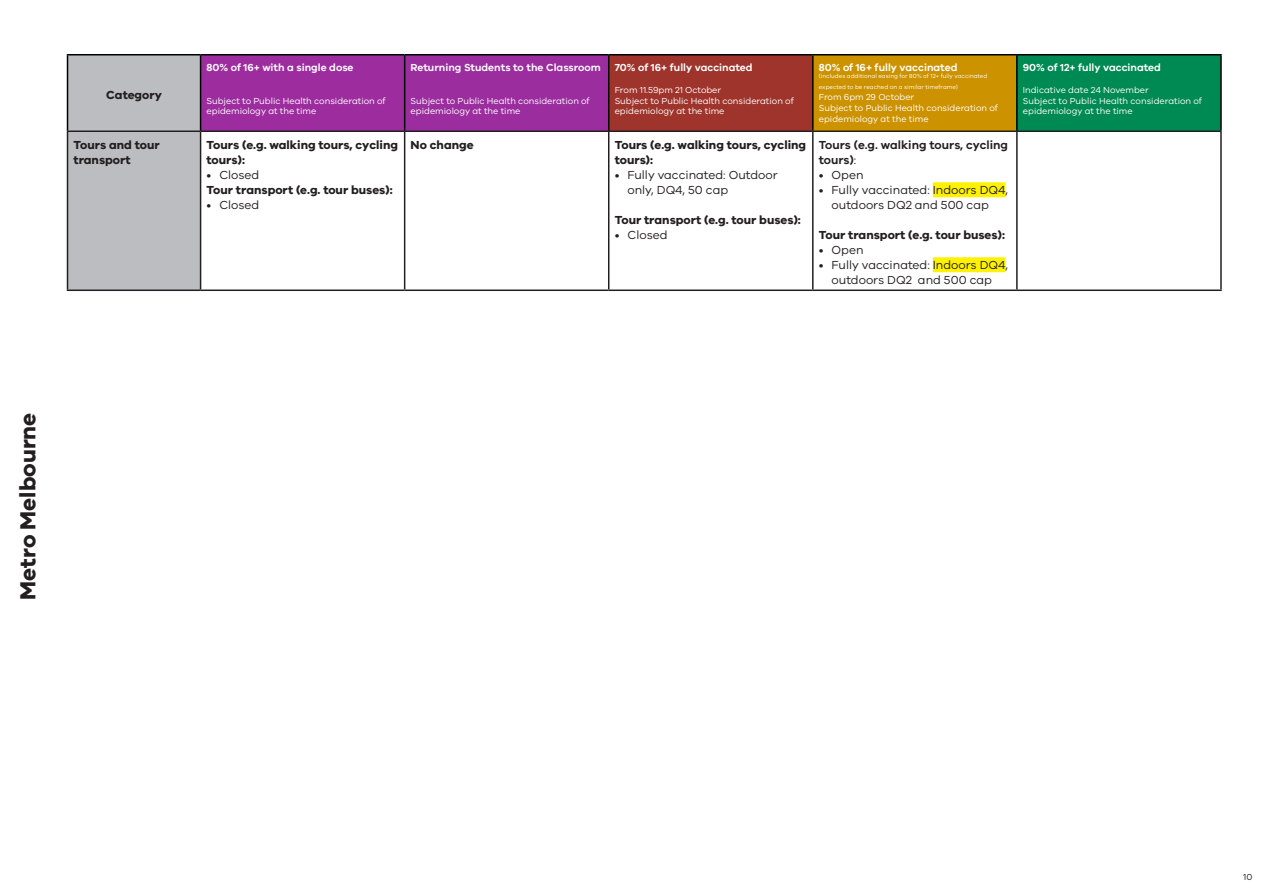
<style>
.page{position:relative;width:1263px;height:893px;background:#fff}
.page>*{position:absolute;margin:0;border:0;box-sizing:border-box;transform-origin:0 0}
.t1{font:700 22.5px "VIC";color:#231f20}
.Body_text_Header{font:700 12px/15px "VIC";color:#231f20}
.t2{font:12px/15px "VIC";color:#231f20;text-align:center}
.Bullet_text{font:600 12px/15px "VIC";color:#231f20}
.Bullet_text-2{font:700 12px "VIC";color:#231f20}
.Body_text_-_No_Bulle{font:600 10.5px "VIC";color:#fff}
.Body_text_-_No_Bulle-2{font:9px/10.8px "VIC";color:#fff}
.t3{font:9px "VIC";color:#231f20}
.Body_text_-_No_Bulle-3{font:6px/10.8px "VIC";color:#fff}
.s1{font-weight:400}
</style>
<div class="page">
<div style="left:68px;top:55px;width:133px;height:76px;background:#bcbdc0"></div>
<div style="left:201px;top:55px;width:204px;height:76px;background:#9d2d9f"></div>
<div style="left:405px;top:55px;width:204px;height:76px;background:#9b2d9f"></div>
<div style="left:609px;top:55px;width:204px;height:76px;background:#9f342c"></div>
<div style="left:813px;top:55px;width:204px;height:76px;background:#cc9200"></div>
<div style="left:1017px;top:55px;width:204px;height:76px;background:#008a53"></div>
<div style="left:68px;top:131px;width:133px;height:159px;background:#bcbdc0"></div>
<hr style="left:67px;top:131px;width:134px;height:1px;background:#231f20">
<hr style="left:201px;top:131px;width:204px;height:1px;background:#231f20">
<hr style="left:405px;top:131px;width:204px;height:1px;background:#231f20">
<hr style="left:609px;top:131px;width:204px;height:1px;background:#231f20">
<hr style="left:608px;top:132px;width:1px;height:158px;background:#231f20">
<hr style="left:813px;top:131px;width:204px;height:1px;background:#231f20">
<hr style="left:812px;top:132px;width:1px;height:158px;background:#231f20">
<hr style="left:1017px;top:131px;width:205px;height:1px;background:#231f20">
<hr style="left:1016px;top:132px;width:2px;height:158px;background:#231f20">
<hr style="left:813px;top:290px;width:204px;height:1px;background:#231f20">
<hr style="left:1017px;top:290px;width:205px;height:1px;background:#231f20">
<hr style="left:67px;top:290px;width:134px;height:1px;background:#231f20">
<hr style="left:201px;top:290px;width:204px;height:1px;background:#231f20">
<hr style="left:405px;top:290px;width:204px;height:1px;background:#231f20">
<hr style="left:609px;top:290px;width:204px;height:1px;background:#231f20">
<hr style="left:67px;top:132px;width:1px;height:158px;background:#231f20">
<hr style="left:200px;top:132px;width:1px;height:158px;background:#231f20">
<hr style="left:404px;top:132px;width:1px;height:158px;background:#231f20">
<hr style="left:1220px;top:132px;width:2px;height:158px;background:#231f20">
<hr style="left:67px;top:54px;width:134px;height:2px;background:#000">
<hr style="left:67px;top:56px;width:1px;height:75px;background:#000">
<hr style="left:201px;top:54px;width:204px;height:2px;background:#000">
<hr style="left:200px;top:56px;width:1px;height:75px;background:#000">
<hr style="left:405px;top:54px;width:204px;height:2px;background:#000">
<hr style="left:404px;top:56px;width:1px;height:75px;background:#000">
<hr style="left:609px;top:54px;width:204px;height:2px;background:#000">
<hr style="left:608px;top:56px;width:1px;height:75px;background:#000">
<hr style="left:813px;top:54px;width:204px;height:2px;background:#000">
<hr style="left:812px;top:56px;width:1px;height:75px;background:#000">
<hr style="left:1017px;top:54px;width:205px;height:2px;background:#000">
<hr style="left:1016px;top:56px;width:2px;height:75px;background:#000">
<hr style="left:1220px;top:56px;width:2px;height:75px;background:#000">
<div style="left:933px;top:182px;width:72px;height:15px;background:#fff101"></div>
<div style="left:933px;top:257px;width:72px;height:15px;background:#fff101"></div>
<p class="Body_text_Header" style="left:106px;top:87px;width:57px">Category</p>
<p class="Body_text_-_No_Bulle" style="left:207px;top:61px;width:149px">80% of 16+ with a single dose</p>
<p class="Body_text_-_No_Bulle-2" style="left:207px;top:95px;width:181px">Subject to Public Health consideration of epidemiology at the time</p>
<p class="Body_text_Header" style="left:74px;top:137px;width:88px">Tours and tour transport</p>
<p class="Body_text_Header" style="left:207px;top:137px;width:193px">Tours (e.g. walking tours, cycling tours):</p>
<p class="t2" style="left:207px;top:167px;width:54px">• Closed</p>
<p class="Body_text_Header" style="left:207px;top:182px;width:188px">Tour transport (e.g. tour buses):</p>
<p class="t2" style="left:207px;top:197px;width:54px">• Closed</p>
<p class="Body_text_-_No_Bulle" style="left:411px;top:61px;width:192px">Returning Students to the Classroom</p>
<p class="Body_text_-_No_Bulle-2" style="left:411px;top:95px;width:181px">Subject to Public Health consideration of epidemiology at the time</p>
<p class="Body_text_-_No_Bulle" style="left:615px;top:61px;width:139px">70% of 16+ fully vaccinated</p>
<p class="Body_text_-_No_Bulle-2" style="left:615px;top:84px;width:108px">From 11.59pm 21 October</p>
<p class="Body_text_-_No_Bulle-2" style="left:615px;top:95px;width:181px">Subject to Public Health consideration of epidemiology at the time</p>
<p class="Body_text_-_No_Bulle" style="left:819px;top:61px;width:140px">80% of 16+ fully vaccinated</p>
<p class="Body_text_-_No_Bulle-3" style="left:819px;top:71px;width:170px">(includes additional easing for 80% of 12+ fully vaccinated expected to be reached on a similar timeframe)</p>
<p class="Body_text_-_No_Bulle-2" style="left:819px;top:91px;width:97px">From 6pm 29 October</p>
<p class="Body_text_-_No_Bulle-2" style="left:819px;top:102px;width:181px">Subject to Public Health consideration of epidemiology at the time</p>
<p class="Body_text_Header" style="left:411px;top:137px;width:65px">No change</p>
<p class="Body_text_Header" style="left:615px;top:137px;width:193px">Tours (e.g. walking tours, cycling tours):</p>
<p class="t2" style="left:627px;top:167px;width:152px;text-align:left;text-indent:-13px">• Fully vaccinated: Outdoor only, DQ4, 50 cap</p>
<p class="Body_text_Header" style="left:615px;top:212px;width:188px">Tour transport (e.g. tour buses):</p>
<p class="t2" style="left:615px;top:227px;width:54px">• Closed</p>
<p class="Bullet_text" style="left:819px;top:137px;width:191px">Tours (e.g. walking tours, cycling tours)<span class="s1">:</span></p>
<p class="t2" style="left:819px;top:167px;width:46px">• Open</p>
<p class="t2" style="left:819px;top:182px;width:191px">• Fully vaccinated: Indoors DQ4, outdoors DQ2 and 500 cap</p>
<p class="Bullet_text-2" style="left:819px;top:228px;width:188px">Tour transport (e.g. tour buses):</p>
<p class="t2" style="left:819px;top:242px;width:46px">• Open</p>
<p class="t2" style="left:819px;top:257px;width:191px">• Fully vaccinated: Indoors DQ4, outdoors DQ2 and 500 cap</p>
<p class="Body_text_-_No_Bulle" style="left:1023px;top:61px;width:140px">90% of 12+ fully vaccinated</p>
<p class="Body_text_-_No_Bulle-2" style="left:1023px;top:84px;width:127px">Indicative date 24 November</p>
<p class="Body_text_-_No_Bulle-2" style="left:1023px;top:95px;width:181px">Subject to Public Health consideration of epidemiology at the time</p>
<p class="t1" style="left:14px;top:600px;width:188px;rotate:-90deg">Metro Melbourne</p>
<p class="t3" style="left:1243px;top:871px;width:11px">10</p>
</div>
